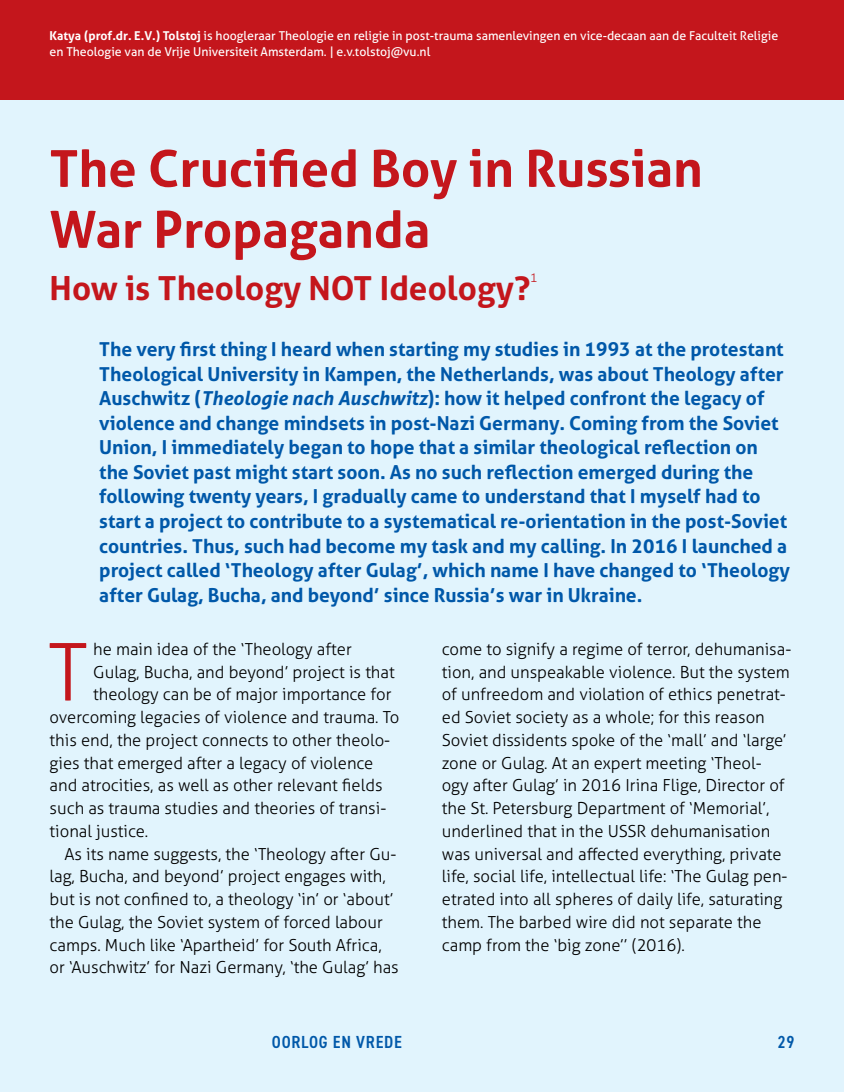
<style>
.page{position:relative;width:844px;height:1092px;background:#fff}
.page>*{position:absolute;margin:0;border:0;box-sizing:border-box;transform-origin:0 0}
.t1{font:300 79.8px "Aller";color:#c4161c}
.t2{font:700 50.75px/60.9px "Aller";color:#c4161c}
.t3{font:700 33.25px "Aller";color:#c4161c}
.t4{font:700 19.25px/24.5px "Aller";color:#0058a9}
.t5{font:600 condensed 17.5px "DIN2014";letter-spacing:.045em;color:#0058a9}
.t6{font:300 16.62px/22.8px "Aller";color:#000}
.t7{font:12.25px/15.8px "Aller";color:#fff}
.t8{font:300 12.25px "Aller";color:#c4161c}
.s1{font-weight:700}
.s2{font-style:italic}
</style>
<div class="page">
<div style="left:0;top:0;width:843px;height:1091px;background:#e1f4fd"></div>
<div style="left:0;top:0;width:843px;height:99px;background:#c4161c"></div>
<p class="t7" style="left:50px;top:27px;width:729px"><span class="s1">Katya (prof.dr. E.V.) Tolstoj</span> is hoogleraar Theologie en religie in post-trauma samenlevingen en vice-decaan aan de Faculteit Religie en Theologie van de Vrije Universiteit Amsterdam. | e.v.tolstoj@vu.nl</p>
<h2 class="t2" style="left:50px;top:137px;width:654px">The Crucified Boy in Russian<br>War Propaganda</h2>
<h3 class="t3" style="left:50px;top:267px;width:482px">How is Theology NOT Ideology?</h3>
<p class="t8" style="left:530px;top:270px;width:9px">1</p>
<p class="t4" style="left:99px;top:337px;width:692px">The very first thing I heard when starting my studies in 1993 at the protestant Theological University in Kampen, the Netherlands, was about Theology after Auschwitz (<span class="s2">Theologie nach Auschwitz</span>): how it helped confront the legacy of violence and change mindsets in post-Nazi Germany. Coming from the Soviet Union, I immediately began to hope that a similar theological reflection on the Soviet past might start soon. As no such reflection emerged during the following twenty years, I gradually came to understand that I myself had to start a project to contribute to a systematical re-orientation in the post-Soviet countries. Thus, such had become my task and my calling. In 2016 I launched a project called ‘Theology after Gulag’, which name I have changed to ‘Theology after Gulag, Bucha, and beyond’ since Russia’s war in Ukraine.</p>
<h1 class="t1" style="left:48px;top:621px;width:41px">T</h1>
<p class="t6" style="left:93px;top:637px;width:260px">he main idea of the ‘Theology after</p>
<p class="t6" style="left:93px;top:660px;width:303px">Gulag, Bucha, and beyond’ project is that</p>
<p class="t6" style="left:93px;top:683px;width:299px">theology can be of major importance for</p>
<p class="t6" style="left:50px;top:705px;width:351px">overcoming legacies of violence and trauma. To</p>
<p class="t6" style="left:50px;top:728px;width:342px">this end, the project connects to other theolo-</p>
<p class="t6" style="left:50px;top:751px;width:325px">gies that emerged after a legacy of violence</p>
<p class="t6" style="left:50px;top:774px;width:334px">and atrocities, as well as other relevant fields</p>
<p class="t6" style="left:50px;top:796px;width:338px">such as trauma studies and theories of transi-</p>
<p class="t6" style="left:50px;top:819px;width:100px">tional justice.</p>
<p class="t6" style="left:64px;top:842px;width:333px">As its name suggests, the ‘Theology after Gu-</p>
<p class="t6" style="left:50px;top:865px;width:337px">lag, Bucha, and beyond’ project engages with,</p>
<p class="t6" style="left:50px;top:887px;width:345px">but is not confined to, a theology ‘in’ or ‘about’</p>
<p class="t6" style="left:50px;top:910px;width:335px">the Gulag, the Soviet system of forced labour</p>
<p class="t6" style="left:50px;top:933px;width:333px">camps. Much like ‘Apartheid’ for South Africa,</p>
<p class="t6" style="left:50px;top:955px;width:350px">or ‘Auschwitz’ for Nazi Germany, ‘the Gulag’ has</p>
<p class="t6" style="left:441px;top:637px;width:351px">come to signify a regime of terror, dehumanisa&shy;tion, and unspeakable violence. But the system of unfreedom and violation of ethics penetrat&shy;ed Soviet society as a whole; for this reason Soviet dissidents spoke of the ‘mall’ and ‘large’ zone or Gulag. At an expert meeting ‘Theol&shy;ogy after Gulag’ in 2016 Irina Flige, Director of the St. Petersburg Department of ‘Memorial’, underlined that in the USSR dehumanisation was universal and affected everything, private life, social life, intellectual life: ‘The Gulag pen&shy;etrated into all spheres of daily life, saturating them. The barbed wire did not separate the camp from the ‘big zone’’ (2016).</p>
<p class="t5" style="left:272px;top:1030px;width:132px">OORLOG EN VREDE</p>
<p class="t5" style="left:777px;top:1030px;width:18px">29</p>
</div>
